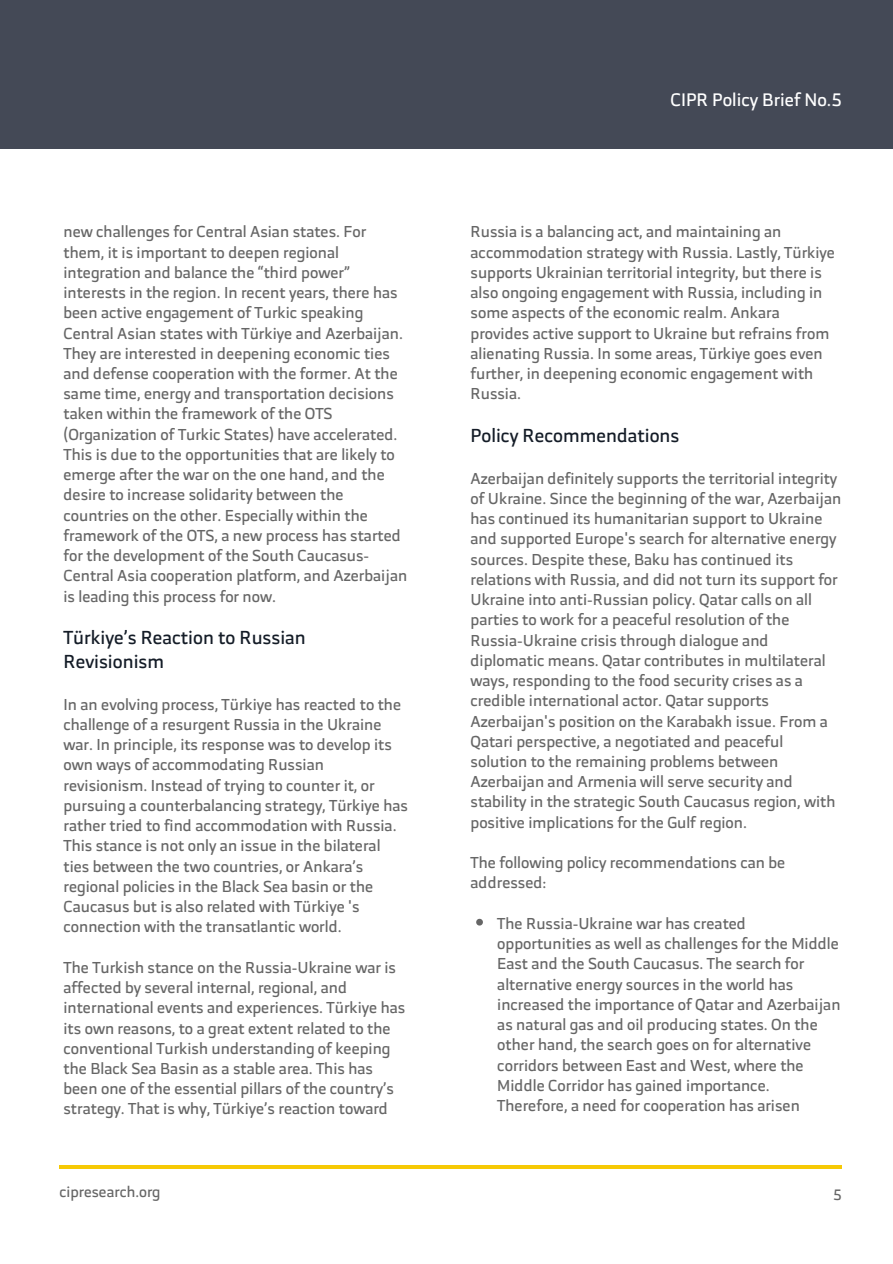
<style>
.page{position:relative;width:893px;height:1264px;background:#fff}
.page>*{position:absolute;margin:0;border:0;box-sizing:border-box;transform-origin:0 0}
.t1{font:18.75px/23.5px "RB";color:#141c27}
.t2{font:18px "RB";color:#fff}
.t3{font:15.75px/20.2px "RB";color:#666}
.t4{font:15px "RB";color:#666}
</style>
<div class="page">
<div style="left:0;top:0;width:892px;height:148px;background:#444956"></div>
<hr style="left:59px;top:1165px;width:783px;height:3px;background:#f6c905">
<svg style="left:476px;top:918px;width:7px;height:7px"></svg>
<p class="t3" style="left:63px;top:221px;width:345px">new challenges for Central Asian states. For them, it is important to deepen regional integration and balance the “third power” interests in the region. In recent years, there has been active engagement of Turkic speaking Central Asian states with Türkiye and Azerbaijan.<br>They are interested in deepening economic ties and defense cooperation with the former. At the same time, energy and transportation decisions taken within the framework of the OTS (Organization of Turkic States) have accelerated.<br>This is due to the opportunities that are likely to emerge after the war on the one hand, and the desire to increase solidarity between the countries on the other. Especially within the framework of the OTS, a new process has started for the development of the South Caucasus-Central Asia cooperation platform, and Azerbaijan is leading this process for now.</p>
<p class="t1" style="left:63px;top:625px;width:244px">Türkiye’s Reaction to Russian<br>Revisionism</p>
<p class="t3" style="left:63px;top:693px;width:346px">In an evolving process, Türkiye has reacted to the challenge of a resurgent Russia in the Ukraine war. In principle, its response was to develop its own ways of accommodating Russian revisionism. Instead of trying to counter it, or pursuing a counterbalancing strategy, Türkiye has rather tried to find accommodation with Russia.<br>This stance is not only an issue in the bilateral ties between the two countries, or Ankara’s regional policies in the Black Sea basin or the Caucasus but is also related with Türkiye 's connection with the transatlantic world.</p>
<p class="t3" style="left:63px;top:956px;width:343px">The Turkish stance on the Russia-Ukraine war is affected by several internal, regional, and international events and experiences. Türkiye has its own reasons, to a great extent related to the conventional Turkish understanding of keeping the Black Sea Basin as a stable area. This has been one of the essential pillars of the country’s strategy. That is why, Türkiye’s reaction toward</p>
<p class="t4" style="left:59px;top:1178px;width:102px">cipresearch.org</p>
<p class="t2" style="left:670px;top:84px;width:173px">CIPR Policy Brief No.5</p>
<p class="t3" style="left:470px;top:221px;width:366px">Russia is a balancing act, and maintaining an accommodation strategy with Russia. Lastly, Türkiye supports Ukrainian territorial integrity, but there is also ongoing engagement with Russia, including in some aspects of the economic realm. Ankara provides active support to Ukraine but refrains from alienating Russia. In some areas, Türkiye goes even further, in deepening economic engagement with Russia.</p>
<p class="t1" style="left:470px;top:423px;width:210px">Policy Recommendations</p>
<p class="t3" style="left:470px;top:467px;width:372px">Azerbaijan definitely supports the territorial integrity of Ukraine. Since the beginning of the war, Azerbaijan has continued its humanitarian support to Ukraine and supported Europe's search for alternative energy sources. Despite these, Baku has continued its relations with Russia, and did not turn its support for Ukraine into anti-Russian policy. Qatar calls on all parties to work for a peaceful resolution of the Russia-Ukraine crisis through dialogue and diplomatic means. Qatar contributes in multilateral ways, responding to the food security crises as a credible international actor. Qatar supports Azerbaijan's position on the Karabakh issue. From a Qatari perspective, a negotiated and peaceful solution to the remaining problems between Azerbaijan and Armenia will serve security and stability in the strategic South Caucasus region, with positive implications for the Gulf region.</p>
<p class="t3" style="left:470px;top:852px;width:316px">The following policy recommendations can be addressed:</p>
<p class="t3" style="left:497px;top:912px;width:345px">The Russia-Ukraine war has created opportunities as well as challenges for the Middle East and the South Caucasus. The search for alternative energy sources in the world has increased the importance of Qatar and Azerbaijan as natural gas and oil producing states. On the other hand, the search goes on for alternative corridors between East and West, where the Middle Corridor has gained importance.<br>Therefore, a need for cooperation has arisen</p>
<p class="t4" style="left:833px;top:1181px;width:10px">5</p>
</div>
